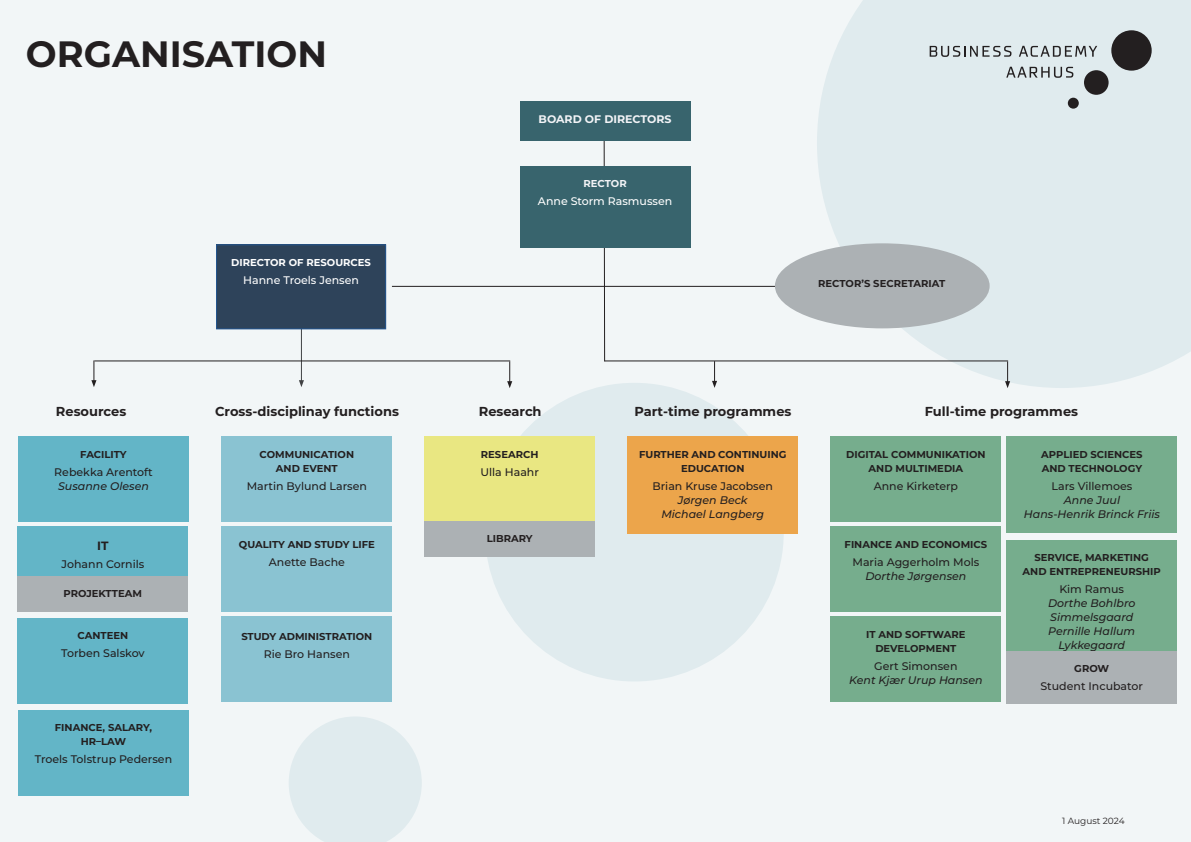
<style>
.page{position:relative;width:1191px;height:842px;background:#fff}
.page>*{position:absolute;margin:0;border:0;box-sizing:border-box;transform-origin:0 0}
.t1{font:700 36.6px "Montserrat";color:#231f20}
.t2{font:700 13px "Montserrat";color:#231f20}
.montserrat_funktioner{font:700 12px "Montserrat";color:#231f20}
.montserrat_funktioner-2{font:500 11px "Montserrat";color:#231f20}
.montserrat_funktioner-3{font:italic 500 11px/14px "Montserrat";color:#231f20;text-align:center}
.t3{font:500 11px "Montserrat";color:#fff}
.t4{font:700 11px "Montserrat";color:#f3f4f7}
.montserrat_funktioner-4{font:700 10px/14px "Montserrat";color:#231f20;text-align:center}
.t5{font:700 10px "Montserrat";color:#fff}
.t6{font:700 10px "Montserrat";color:#f3f4f7}
.t7{font:9px "Montserrat";color:#231f20}
</style>
<div class="page">
<div style="left:0;top:0;width:1191px;height:842px;background:linear-gradient(to right,#f3f7f8,#e6eff0)"></div>
<hr style="left:94px;top:360px;width:416px;height:1px;background:#231f20">
<hr style="left:392px;top:286px;width:472px;height:1px;background:#231f20">
<hr style="left:604px;top:360px;width:404px;height:1px;background:#231f20">
<svg style="left:91px;top:360px;width:5px;height:27px"></svg>
<svg style="left:712px;top:361px;width:5px;height:27px"></svg>
<svg style="left:1005px;top:361px;width:5px;height:27px"></svg>
<svg style="left:507px;top:361px;width:5px;height:27px"></svg>
<svg style="left:603px;top:141px;width:2px;height:221px"></svg>
<div style="left:520px;top:101px;width:170px;height:40px;background:#38646d"></div>
<div style="left:520px;top:166px;width:170px;height:82px;background:#38646d"></div>
<div style="left:216px;top:245px;width:170px;height:84px;background:#2e435a"></div>
<div style="left:216px;top:244px;width:170px;height:85px;border:1px solid #235691"></div>
<div style="left:424px;top:437px;width:171px;height:85px;background:#e9e782"></div>
<div style="left:628px;top:437px;width:170px;height:97px;background:#eca54b"></div>
<div style="left:831px;top:527px;width:170px;height:85px;background:#76ad8d"></div>
<div style="left:831px;top:437px;width:170px;height:85px;background:#76ad8d"></div>
<div style="left:831px;top:617px;width:170px;height:85px;background:#76ad8d"></div>
<div style="left:1007px;top:437px;width:170px;height:96px;background:#76ad8d"></div>
<div style="left:18px;top:437px;width:171px;height:85px;background:#63b5c7"></div>
<div style="left:18px;top:618px;width:170px;height:85px;background:#63b5c7"></div>
<div style="left:18px;top:710px;width:171px;height:85px;background:#63b5c7"></div>
<div style="left:222px;top:437px;width:170px;height:85px;background:#8ac3d2"></div>
<div style="left:222px;top:527px;width:170px;height:85px;background:#8ac3d2"></div>
<div style="left:222px;top:617px;width:170px;height:85px;background:#8ac3d2"></div>
<div style="left:775px;top:243px;width:214px;height:85px;background:#acb1b4;border-radius:50%"></div>
<div style="left:424px;top:521px;width:171px;height:36px;background:#acb1b4"></div>
<div style="left:1006px;top:540px;width:170px;height:119px;background:#76ad8d"></div>
<div style="left:1006px;top:651px;width:170px;height:52px;background:#acb1b4"></div>
<svg style="left:1006px;top:67px;width:67px;height:11px"></svg>
<svg style="left:1018px;top:46px;width:79px;height:11px"></svg>
<svg style="left:929px;top:46px;width:82px;height:11px"></svg>
<div style="left:1067px;top:98px;width:11px;height:11px;background:#231f20;border-radius:50%"></div>
<div style="left:1084px;top:70px;width:24px;height:25px;background:#231f20;border-radius:50%"></div>
<div style="left:1111px;top:30px;width:40px;height:41px;background:#231f20;border-radius:50%"></div>
<div style="left:18px;top:527px;width:170px;height:50px;background:#63b5c7"></div>
<div style="left:18px;top:576px;width:170px;height:36px;background:#acb1b4"></div>
<p class="t1" style="left:26px;top:27px;width:302px">ORGANISATION</p>
<p class="t5" style="left:231px;top:256px;width:141px">DIRECTOR OF RESOURCES</p>
<p class="t3" style="left:243px;top:272px;width:117px">Hanne Troels Jensen</p>
<p class="t4" style="left:538px;top:111px;width:134px">BOARD OF DIRECTORS</p>
<p class="t6" style="left:583px;top:177px;width:45px">RECTOR</p>
<p class="t3" style="left:538px;top:193px;width:136px">Anne Storm Rasmussen</p>
<p class="montserrat_funktioner-4" style="left:818px;top:276px;width:129px">RECTOR’S SECRETARIAT</p>
<p class="t2" style="left:56px;top:402px;width:72px">Resources</p>
<p class="t2" style="left:215px;top:402px;width:185px">Cross-disciplinay functions</p>
<p class="t2" style="left:479px;top:402px;width:64px">Research</p>
<p class="t2" style="left:634px;top:402px;width:159px">Part-time programmes</p>
<p class="t2" style="left:924px;top:402px;width:155px">Full-time programmes</p>
<p class="montserrat_funktioner-4" style="left:80px;top:446px;width:48px">FACILITY</p>
<p class="montserrat_funktioner-2" style="left:54px;top:464px;width:100px">Rebekka Arentoft</p>
<p class="montserrat_funktioner-3" style="left:58px;top:478px;width:92px">Susanne Olesen</p>
<p class="montserrat_funktioner" style="left:97px;top:537px;width:13px">IT</p>
<p class="montserrat_funktioner-2" style="left:61px;top:556px;width:84px">Johann Cornils</p>
<p class="montserrat_funktioner-4" style="left:64px;top:586px;width:80px">PROJEKTTEAM</p>
<p class="montserrat_funktioner-4" style="left:78px;top:628px;width:52px">CANTEEN</p>
<p class="montserrat_funktioner-2" style="left:61px;top:646px;width:85px">Torben Salskov</p>
<p class="montserrat_funktioner-4" style="left:55px;top:720px;width:99px">FINANCE, SALARY,<br>HR–LAW</p>
<p class="montserrat_funktioner-2" style="left:35px;top:751px;width:139px">Troels Tolstrup Pedersen</p>
<p class="montserrat_funktioner-4" style="left:260px;top:446px;width:96px">COMMUNICATION</p>
<p class="montserrat_funktioner-4" style="left:276px;top:460px;width:63px">AND EVENT</p>
<p class="montserrat_funktioner-2" style="left:247px;top:478px;width:122px">Martin Bylund Larsen</p>
<p class="montserrat_funktioner-4" style="left:239px;top:537px;width:137px">QUALITY AND STUDY LIFE</p>
<p class="montserrat_funktioner-2" style="left:269px;top:554px;width:78px">Anette Bache</p>
<p class="montserrat_funktioner-4" style="left:241px;top:629px;width:132px">STUDY ADMINISTRATION</p>
<p class="montserrat_funktioner-2" style="left:264px;top:646px;width:88px">Rie Bro Hansen</p>
<p class="montserrat_funktioner-4" style="left:481px;top:446px;width:59px">RESEARCH</p>
<p class="montserrat_funktioner-2" style="left:480px;top:464px;width:60px">Ulla Haahr</p>
<p class="montserrat_funktioner-4" style="left:487px;top:531px;width:47px">LIBRARY</p>
<p class="montserrat_funktioner-4" style="left:639px;top:446px;width:149px">FURTHER AND CONTINUING</p>
<p class="montserrat_funktioner-4" style="left:681px;top:460px;width:65px">EDUCATION</p>
<p class="montserrat_funktioner-2" style="left:652px;top:478px;width:122px">Brian Kruse Jacobsen</p>
<p class="montserrat_funktioner-3" style="left:678px;top:492px;width:71px">Jørgen Beck</p>
<p class="montserrat_funktioner-3" style="left:661px;top:506px;width:104px">Michael Langberg</p>
<p class="montserrat_funktioner-4" style="left:846px;top:446px;width:141px">DIGITAL COMMUNIKATION<br>AND MULTIMEDIA</p>
<p class="montserrat_funktioner-2" style="left:873px;top:478px;width:86px">Anne Kirketerp</p>
<p class="montserrat_funktioner-4" style="left:844px;top:537px;width:144px">FINANCE AND ECONOMICS</p>
<p class="montserrat_funktioner-2" style="left:852px;top:554px;width:128px">Maria Aggerholm Mols</p>
<p class="montserrat_funktioner-3" style="left:865px;top:568px;width:103px">Dorthe Jørgensen</p>
<p class="montserrat_funktioner-4" style="left:866px;top:627px;width:101px">IT AND SOFTWARE</p>
<p class="montserrat_funktioner-4" style="left:875px;top:641px;width:82px">DEVELOPMENT</p>
<p class="montserrat_funktioner-2" style="left:874px;top:658px;width:85px">Gert Simonsen</p>
<p class="montserrat_funktioner-3" style="left:849px;top:673px;width:135px">Kent Kjær Urup Hansen</p>
<p class="montserrat_funktioner-4" style="left:1041px;top:446px;width:103px">APPLIED SCIENCES</p>
<p class="montserrat_funktioner-4" style="left:1041px;top:460px;width:102px">AND TECHNOLOGY</p>
<p class="montserrat_funktioner-2" style="left:1051px;top:478px;width:82px">Lars Villemoes</p>
<p class="montserrat_funktioner-3" style="left:1063px;top:492px;width:58px">Anne Juul</p>
<p class="montserrat_funktioner-3" style="left:1024px;top:506px;width:138px">Hans-Henrik Brinck Friis</p>
<p class="montserrat_funktioner-4" style="left:1034px;top:550px;width:116px">SERVICE, MARKETING</p>
<p class="montserrat_funktioner-4" style="left:1022px;top:564px;width:140px">AND ENTREPRENEURSHIP</p>
<p class="montserrat_funktioner-2" style="left:1059px;top:581px;width:66px">Kim Ramus</p>
<p class="montserrat_funktioner-3" style="left:1048px;top:596px;width:89px">Dorthe Bohlbro</p>
<p class="montserrat_funktioner-3" style="left:1050px;top:610px;width:84px">Simmelsgaard</p>
<p class="montserrat_funktioner-3" style="left:1048px;top:624px;width:88px">Pernille Hallum<br>Lykkegaard</p>
<p class="montserrat_funktioner-4" style="left:1074px;top:661px;width:36px">GROW</p>
<p class="montserrat_funktioner-2" style="left:1040px;top:679px;width:104px">Student Incubator</p>
<p class="t7" style="left:1062px;top:814px;width:64px">1 August 2024</p>
</div>
